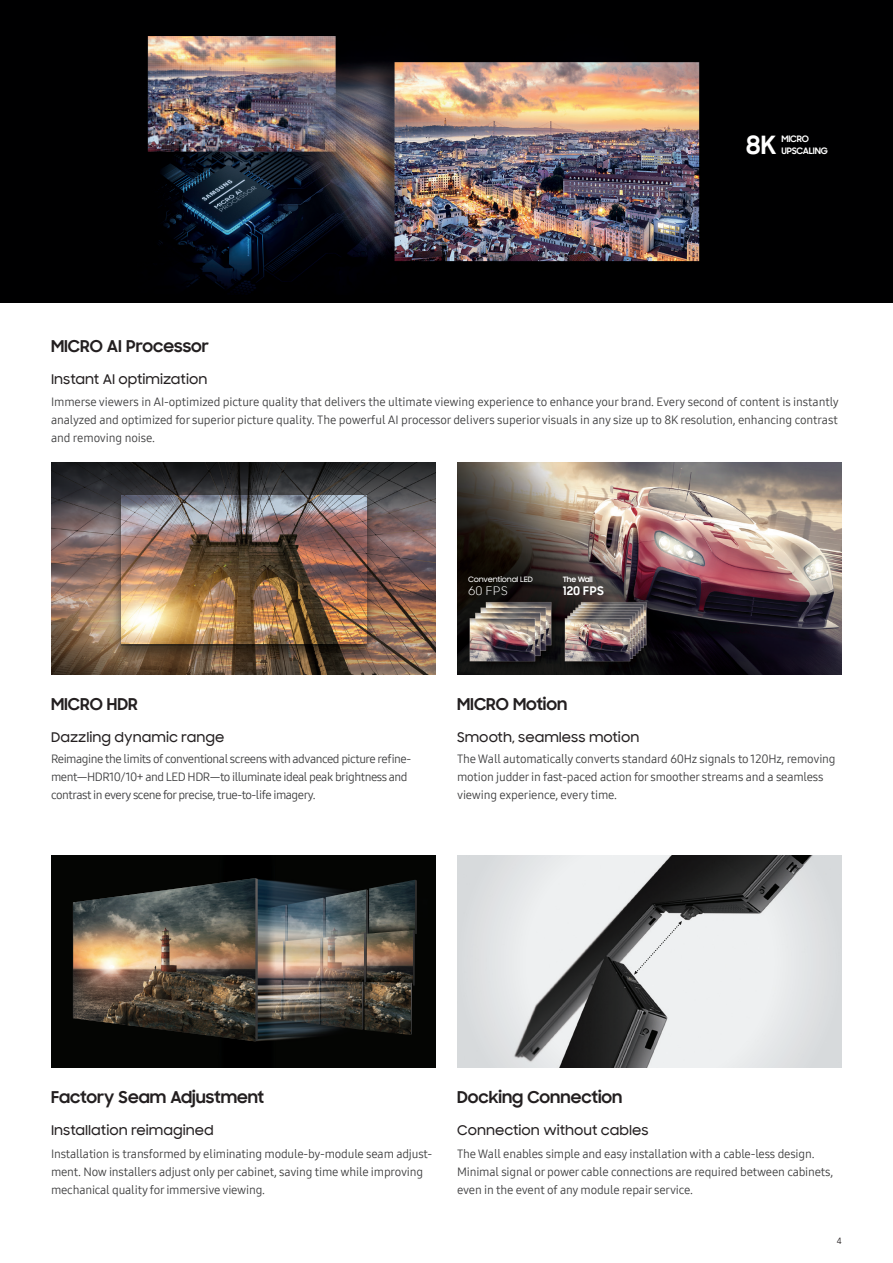
<style>
.page{position:relative;width:893px;height:1263px;background:#fff}
.page>*{position:absolute;margin:0;border:0;box-sizing:border-box;transform-origin:0 0}
.Samsung_One-400_10pt{font:700 25.5px "Samsung Sharp Sans";color:#fff}
.Samsung_One-400_10pt-2{font:700 16.5px "Samsung Sharp Sans";color:#231f20}
.Samsung_One-400_10pt-3{font:500 13.5px "Samsung Sharp Sans";color:#231f20}
.Samsung_One-400_10pt-4{font:12px/18px "Samsung One 400";letter-spacing:-.015em;color:#3e3e3f}
.Samsung_One-400_10pt-5{font:12px/18px "Samsung One 400";letter-spacing:-.04em;color:#3e3e3f}
.Samsung_One-400_10pt-6{font:700 12px "Samsung Sharp Sans";letter-spacing:.01em;color:#fff}
.Samsung_One-400_10pt-7{font:12px "Samsung Sharp Sans";color:#fff}
.Samsung_One-400_10pt-8{font:700 9px "Samsung Sharp Sans";letter-spacing:-.02em;color:#fff}
.t1{font:9px "Samsung One 400";color:#231f20}
.Samsung_One-400_10pt-9{font:500 7.5px "Samsung Sharp Sans";letter-spacing:-.02em;color:#fff}
.Samsung_One-400_10pt-10{font:700 7.5px "Samsung Sharp Sans";letter-spacing:-.02em;color:#fff}
</style>
<div class="page">
<img style="left:51px;top:462px;width:385px;height:213px">
<img style="left:121px;top:495px;width:245px;height:148px">
<img style="left:457px;top:462px;width:385px;height:213px">
<img style="left:51px;top:855px;width:385px;height:213px">
<img style="left:258px;top:905px;width:27px;height:41px">
<img style="left:285px;top:905px;width:2px;height:33px">
<img style="left:288px;top:898px;width:35px;height:46px">
<img style="left:323px;top:898px;width:2px;height:36px">
<img style="left:326px;top:889px;width:40px;height:45px">
<img style="left:366px;top:889px;width:2px;height:48px">
<img style="left:369px;top:880px;width:46px;height:50px">
<img style="left:415px;top:880px;width:2px;height:54px">
<img style="left:258px;top:941px;width:26px;height:42px">
<img style="left:285px;top:938px;width:37px;height:46px">
<img style="left:323px;top:934px;width:43px;height:50px">
<img style="left:367px;top:930px;width:48px;height:55px">
<img style="left:258px;top:979px;width:24px;height:40px">
<img style="left:284px;top:980px;width:36px;height:44px">
<img style="left:321px;top:981px;width:42px;height:49px">
<img style="left:365px;top:982px;width:47px;height:53px">
<img style="left:73px;top:878px;width:182px;height:163px">
<img style="left:457px;top:855px;width:385px;height:213px">
<img style="left:651px;top:923px;width:29px;height:33px">
<svg style="left:678px;top:921px;width:4px;height:4px"></svg>
<svg style="left:634px;top:971px;width:4px;height:4px"></svg>
<img style="left:0;top:0;width:893px;height:303px">
<p class="Samsung_One-400_10pt-2" style="left:51px;top:333px;width:160px">MICRO AI Processor</p>
<p class="Samsung_One-400_10pt-3" style="left:51px;top:369px;width:158px">Instant AI optimization</p>
<p class="Samsung_One-400_10pt" style="left:746px;top:126px;width:32px">8K</p>
<p class="Samsung_One-400_10pt-8" style="left:781px;top:132px;width:29px">MICRO</p>
<p class="Samsung_One-400_10pt-8" style="left:781px;top:144px;width:48px">UPSCALING</p>
<p class="Samsung_One-400_10pt-4" style="left:51px;top:392px;width:789px;text-align:justify">Immerse viewers in AI-optimized picture quality that delivers the ultimate viewing experience to enhance your brand. Every second of content is instantly analyzed and optimized for superior picture quality. The powerful AI processor delivers superior visuals in any size up to 8K resolution, enhancing contrast and removing noise.</p>
<p class="Samsung_One-400_10pt-2" style="left:51px;top:692px;width:88px">MICRO HDR</p>
<p class="Samsung_One-400_10pt-3" style="left:51px;top:727px;width:175px">Dazzling dynamic range</p>
<p class="Samsung_One-400_10pt-5" style="left:51px;top:749px;width:362px">Reimagine the limits of conventional screens with advanced picture refine&shy;ment—HDR10/10+ and LED HDR—to illuminate ideal peak brightness and contrast in every scene for precise, true-to-life imagery.</p>
<p class="Samsung_One-400_10pt-9" style="left:468px;top:573px;width:66px">Conventional LED</p>
<p class="Samsung_One-400_10pt-7" style="left:468px;top:582px;width:41px">60 FPS</p>
<p class="Samsung_One-400_10pt-10" style="left:563px;top:573px;width:31px">The Wall</p>
<p class="Samsung_One-400_10pt-6" style="left:563px;top:582px;width:42px">120 FPS</p>
<p class="Samsung_One-400_10pt-2" style="left:457px;top:692px;width:112px">MICRO Motion</p>
<p class="Samsung_One-400_10pt-3" style="left:457px;top:727px;width:184px">Smooth, seamless motion</p>
<p class="Samsung_One-400_10pt-4" style="left:457px;top:749px;width:380px">The Wall automatically converts standard 60Hz signals to 120Hz, removing motion judder in fast-paced action for smoother streams and a seamless viewing experience, every time.</p>
<p class="Samsung_One-400_10pt-2" style="left:51px;top:1085px;width:215px">Factory Seam Adjustment</p>
<p class="Samsung_One-400_10pt-3" style="left:51px;top:1120px;width:164px">Installation reimagined</p>
<p class="Samsung_One-400_10pt-4" style="left:51px;top:1144px;width:383px">Installation is transformed by eliminating module-by-module seam adjust&shy;ment. Now installers adjust only per cabinet, saving time while improving mechanical quality for immersive viewing.</p>
<p class="Samsung_One-400_10pt-2" style="left:457px;top:1085px;width:167px">Docking Connection</p>
<p class="Samsung_One-400_10pt-3" style="left:457px;top:1120px;width:193px">Connection without cables</p>
<p class="Samsung_One-400_10pt-4" style="left:457px;top:1144px;width:377px">The Wall enables simple and easy installation with a cable-less design.<br>Minimal signal or power cable connections are required between cabinets, even in the event of any module repair service.</p>
<p class="t1" style="left:837px;top:1235px;width:7px">4</p>
</div>
